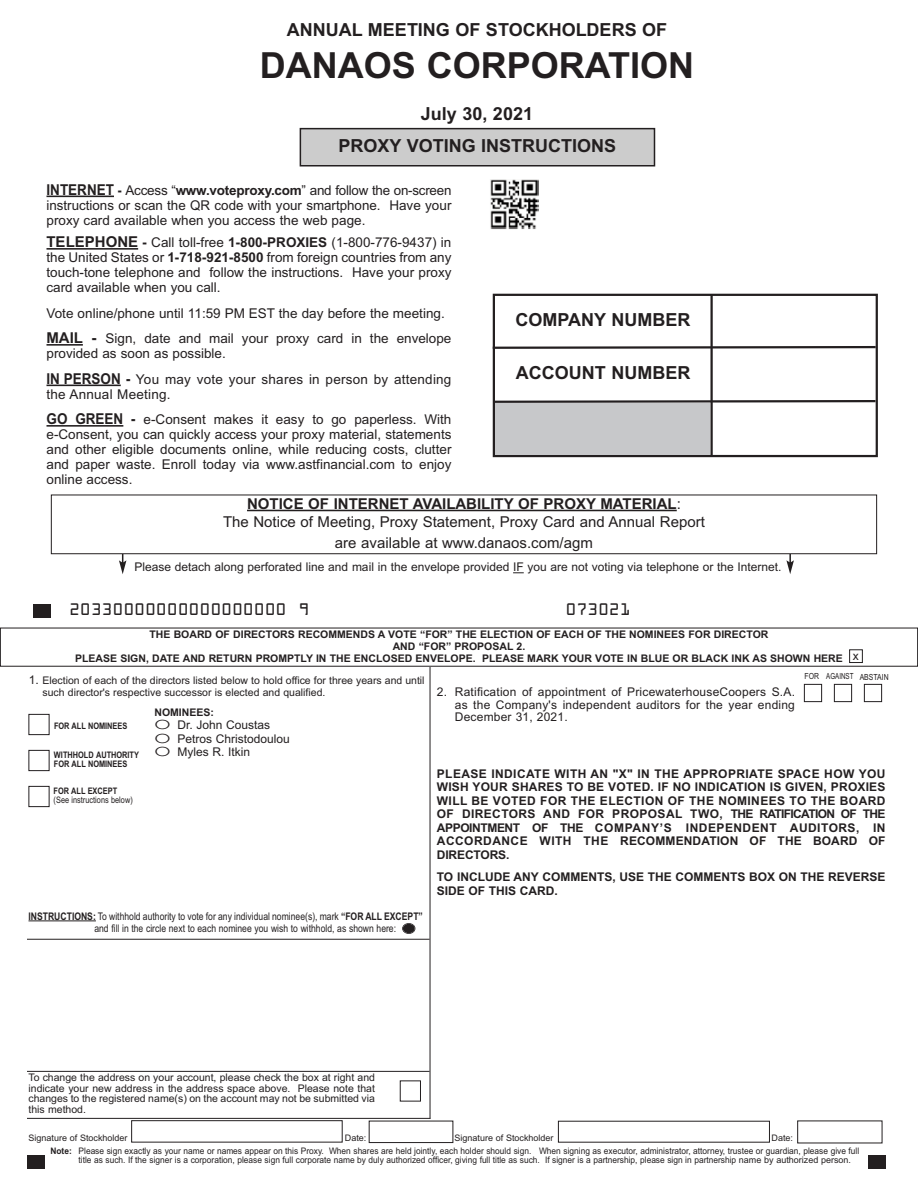
<style>
.page{position:relative;width:918px;height:1188px;background:#fff}
.page>*{position:absolute;margin:0;border:0;box-sizing:border-box;transform-origin:0 0}
.t1{font:700 36px "Arial";color:#231f20}
.t2{font:700 18px "Arial";color:#231f20}
.t3{font:18px "OCRA Extended";color:#231f20}
.t4{font:15px/18px "Arial";color:#231f20;text-align:center}
.t5{font:13.5px/15px "Arial";color:#231f20;text-align:justify}
.t6{font:700 12px/13.5px "Arial";color:#231f20;text-align:justify}
.t7{font:12px/13.5px "Arial";color:#231f20}
.t8{font:10.5px/10.5px "Arial";color:#231f20;text-align:justify}
.t9{font:700 10.5px "Arial";color:#231f20}
.t10{font:10.5px/12px "Arial Narrow";color:#231f20}
.t11{font:9px/13.5px "Arial";color:#231f20}
.t12{font:9px "Arial";color:#231f20;scale:.93 1}
.t13{font:700 9px/9px "Arial Narrow";color:#231f20}
.t14{font:9px "Arial Narrow";color:#231f20}
.t15{font:8.4px "Arial Narrow";color:#231f20}
.s1{font-weight:700;font-size:15px}
.s2{font-weight:700}
.s3{font-weight:400;font-size:12px}
.s4{font-size:12px}
.s5{font-family:"Futura BT";font-weight:300;font-size:12.75px}
</style>
<div class="page">
<hr style="left:430px;top:667px;width:1px;height:452px;background:#231f20">
<div style="left:28px;top:714px;width:22px;height:21px;border:1px solid #231f20"></div>
<div style="left:28px;top:750px;width:22px;height:21px;border:1px solid #231f20"></div>
<div style="left:28px;top:786px;width:22px;height:21px;border:1px solid #231f20"></div>
<div style="left:33px;top:604px;width:18px;height:14px;background:#231f20"></div>
<div style="left:27px;top:1155px;width:18px;height:13px;background:#231f20"></div>
<hr style="left:28px;top:920px;width:68px;height:1px;background:#231f20">
<hr style="left:46px;top:196px;width:68px;height:1px;background:#231f20">
<hr style="left:46px;top:248px;width:92px;height:2px;background:#231f20">
<hr style="left:46px;top:344px;width:37px;height:2px;background:#231f20">
<hr style="left:46px;top:385px;width:75px;height:1px;background:#231f20">
<hr style="left:46px;top:425px;width:77px;height:2px;background:#231f20">
<div style="left:301px;top:129px;width:353px;height:36px;background:#ccc"></div>
<div style="left:300px;top:128px;width:355px;height:38px;border:2px solid #231f20"></div>
<svg style="left:119px;top:554px;width:7px;height:20px"></svg>
<svg style="left:786px;top:554px;width:8px;height:20px"></svg>
<hr style="left:27px;top:1118px;width:404px;height:1px;background:#231f20">
<hr style="left:27px;top:939px;width:403px;height:1px;background:#231f20">
<div style="left:403px;top:924px;width:12px;height:9px;background:#231f20;border-radius:50%"></div>
<div style="left:402px;top:923px;width:13px;height:11px;border:2px solid #231f20;border-radius:50%"></div>
<div style="left:868px;top:1155px;width:18px;height:13px;background:#231f20"></div>
<hr style="left:27px;top:1071px;width:403px;height:1px;background:#231f20">
<div style="left:849px;top:649px;width:14px;height:14px;border:1px solid #231f20"></div>
<div style="left:400px;top:1080px;width:21px;height:21px;border:1px solid #231f20"></div>
<div style="left:493px;top:294px;width:385px;height:163px;border:2px solid #231f20"></div>
<svg style="left:492px;top:345px;width:386px;height:5px"></svg>
<svg style="left:492px;top:399px;width:386px;height:5px"></svg>
<hr style="left:710px;top:294px;width:3px;height:162px;background:#231f20">
<div style="left:496px;top:403px;width:214px;height:51px;background:#c7c8ca"></div>
<div style="left:131px;top:1120px;width:211px;height:22px;border:1px solid #231f20"></div>
<div style="left:369px;top:1121px;width:84px;height:22px;border:1px solid #231f20"></div>
<div style="left:51px;top:495px;width:826px;height:59px;border:1px solid #231f20"></div>
<hr style="left:247px;top:510px;width:430px;height:1px;background:#231f20">
<img style="left:490px;top:180px;width:49px;height:49px">
<div style="left:804px;top:684px;width:18px;height:18px;border:1px solid #231f20"></div>
<div style="left:834px;top:684px;width:18px;height:18px;border:1px solid #231f20"></div>
<div style="left:864px;top:684px;width:18px;height:18px;border:1px solid #231f20"></div>
<h2 class="t2" style="left:287px;top:19px;width:382px">ANNUAL MEETING OF STOCKHOLDERS OF</h2>
<h1 class="t1" style="left:260px;top:44px;width:436px">DANAOS CORPORATION</h1>
<h2 class="t2" style="left:421px;top:103px;width:114px">July 30, 2021</h2>
<h2 class="t2" style="left:339px;top:135px;width:279px">PROXY VOTING INSTRUCTIONS</h2>
<p class="t5" style="left:46px;top:182px;width:407px"><span class="s1">INTERNET</span> <span class="s2">-</span> Access “<span class="s2">www.voteproxy.com</span>” and follow the on-screen instructions or scan the QR code with your smartphone. Have your proxy card available when you access the web page.</p>
<p class="t5" style="left:46px;top:235px;width:407px"><span class="s1">TELEPHONE</span> <span class="s2">-</span> Call toll-free <span class="s2">1-800-PROXIES</span> (1-800-776-9437) in the United States or <span class="s2">1-718-921-8500</span> from foreign countries from any touch-tone telephone and follow the instructions. Have your proxy card available when you call.</p>
<p class="t5" style="left:46px;top:300px;width:407px;line-height:25.5px">Vote online/phone until 11:59 PM EST the day before the meeting.<br><span class="s1">MAIL -</span> Sign, date and mail your proxy card in the envelope</p>
<p class="t5" style="left:47px;top:341px;width:406px;line-height:25.5px">provided as soon as possible.<br><span class="s1">IN PERSON -</span> You may vote your shares in person by attending</p>
<p class="t5" style="left:46px;top:381px;width:407px;line-height:25.5px">the Annual Meeting.<br><span class="s1">GO GREEN -</span> e-Consent makes it easy to go paperless. With</p>
<p class="t5" style="left:47px;top:427px;width:407px">e-Consent, you can quickly access your proxy material, statements and other eligible documents online, while reducing costs, clutter and paper waste. Enroll today via www.astfinancial.com to enjoy online access.</p>
<h2 class="t2" style="left:516px;top:309px;width:176px">COMPANY NUMBER</h2>
<h2 class="t2" style="left:516px;top:362px;width:176px">ACCOUNT NUMBER</h2>
<p class="t4" style="left:223px;top:495px;width:483px"><span class="s2">NOTICE OF INTERNET AVAILABILITY OF PROXY MATERIAL</span>:<br>The Notice of Meeting, Proxy Statement, Proxy Card and Annual Report</p>
<p class="t4" style="left:335px;top:534px;width:260px">are available at www.danaos.com/agm</p>
<p class="t7" style="left:135px;top:560px;width:649px">Please detach along perforated line and mail in the envelope provided IF you are not voting via telephone or the Internet.</p>
<h2 class="t3" style="left:69px;top:598px;width:242px">20330000000000000000 9</h2>
<h2 class="t3" style="left:565px;top:598px;width:67px">073021</h2>
<p class="t9" style="left:150px;top:628px;width:620px">THE BOARD OF DIRECTORS RECOMMENDS A VOTE “FOR” THE ELECTION OF EACH OF THE NOMINEES FOR DIRECTOR</p>
<p class="t9" style="left:393px;top:640px;width:134px">AND “FOR” PROPOSAL 2.</p>
<p class="t9" style="left:75px;top:652px;width:785px">PLEASE SIGN, DATE AND RETURN PROMPTLY IN THE ENCLOSED ENVELOPE. PLEASE MARK YOUR VOTE IN BLUE OR BLACK INK AS SHOWN HERE <span class="s3">x</span></p>
<p class="t8" style="left:42px;top:675px;width:384px;line-height:12px;text-indent:-14px"><span class="s4">1.</span> Election of each of the directors listed below to hold office for three years and until such director's respective successor is elected and qualified.</p>
<p class="t7" style="left:154px;top:718px;width:137px"><span class="s5">O</span> Dr. John Coustas<br><span class="s5">O</span> Petros Christodoulou<br><span class="s5">O</span> Myles R. Itkin</p>
<p class="t9" style="left:154px;top:707px;width:61px">NOMINEES:</p>
<p class="t13" style="left:54px;top:721px;width:75px">FOR ALL NOMINEES</p>
<p class="t13" style="left:54px;top:751px;width:87px">WITHHOLD AUTHORITY<br>FOR ALL NOMINEES</p>
<p class="t13" style="left:54px;top:787px;width:65px">FOR ALL EXCEPT</p>
<p class="t14" style="left:54px;top:795px;width:81px">(See instructions below)</p>
<p class="t10" style="left:94px;top:910px;width:330px;text-indent:-66px"><span class="s2">INSTRUCTIONS:</span> To withhold authority to vote for any individual nominee(s), mark <span class="s2">“FOR ALL EXCEPT” </span>and fill in the circle next to each nominee you wish to withhold, as shown here:</p>
<p class="t7" style="left:455px;top:685px;width:342px;line-height:12.8px;text-align:justify;text-indent:-18px">2. Ratification of appointment of PricewaterhouseCoopers S.A. as the Company's independent auditors for the year ending December 31, 2021.</p>
<p class="t15" style="left:805px;top:672px;width:86px">FOR AGAINST ABSTAIN</p>
<p class="t6" style="left:437px;top:767px;width:450px">PLEASE INDICATE WITH AN "X" IN THE APPROPRIATE SPACE HOW YOU WISH YOUR SHARES TO BE VOTED. IF NO INDICATION IS GIVEN, PROXIES WILL BE VOTED FOR THE ELECTION OF THE NOMINEES TO THE BOARD OF DIRECTORS AND FOR PROPOSAL TWO, THE RATIFICATION OF THE APPOINTMENT OF THE COMPANY’S INDEPENDENT AUDITORS, IN ACCORDANCE WITH THE RECOMMENDATION OF THE BOARD OF DIRECTORS.</p>
<p class="t6" style="left:437px;top:870px;width:450px">TO INCLUDE ANY COMMENTS, USE THE COMMENTS BOX ON THE REVERSE<br>SIDE OF THIS CARD.</p>
<p class="t8" style="left:28px;top:1072px;width:348px">To change the address on your account, please check the box at right and indicate your new address in the address space above. Please note that changes to the registered name(s) on the account may not be submitted via this method.</p>
<p class="t11" style="left:28px;top:1131px;width:101px">Signature of Stockholder</p>
<p class="t11" style="left:345px;top:1131px;width:23px">Date:</p>
<p class="t11" style="left:455px;top:1131px;width:101px">Signature of Stockholder</p>
<p class="t11" style="left:50px;top:1131px;width:810px;text-indent:721px">Date:<br><span class="s2">Note:</span> Please sign exactly as your name or names appear on this Proxy. When shares are held jointly, each holder should sign. When signing as executor, administrator, attorney, trustee or guardian, please give full</p>
<p class="t12" style="left:79px;top:1155px;width:832px">title as such. If the signer is a corporation, please sign full corporate name by duly authorized officer, giving full title as such. If signer is a partnership, please sign in partnership name by authorized person.</p>
</div>
